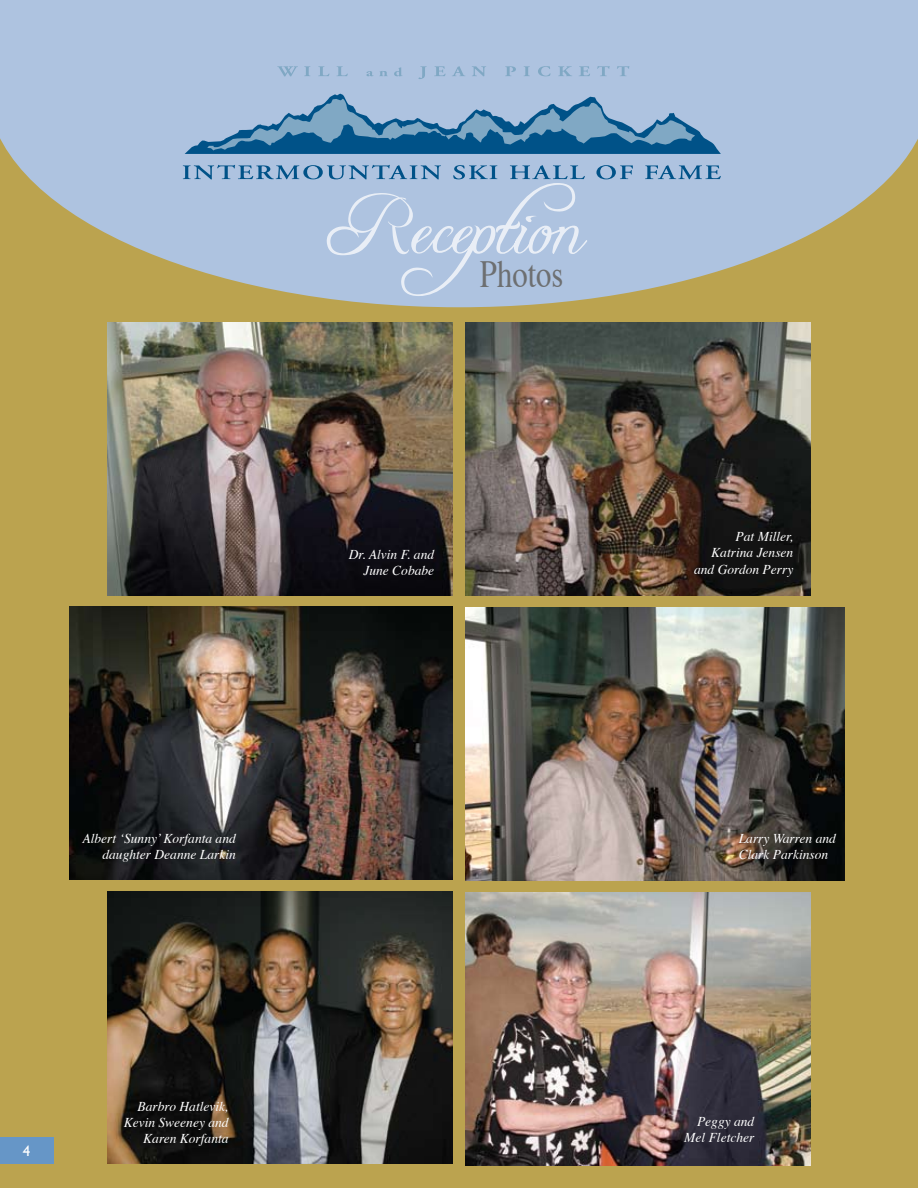
<style>
.page{position:relative;width:918px;height:1188px;background:#fff}
.page>*{position:absolute;margin:0;border:0;box-sizing:border-box;transform-origin:0 0}
.t1{font:38.4px "Times";color:#6d6f71;scale:.8 1}
.t2{font:15px "Gill Sans";color:#fff}
.t3{font:italic 13.5px/16.2px "Times";color:#fff;text-align:right}
</style>
<div class="page">
<div style="left:0;top:80px;width:918px;height:1108px;background:#bba34f"></div>
<div style="left:0;top:1137px;width:54px;height:27px;background:#6696c7"></div>
<svg style="left:0;top:0;width:918px;height:307px;fill:#aec3e0"></svg>
<svg style="left:185px;top:94px;width:536px;height:60px;background:#6795bb"></svg>
<svg style="left:596px;top:165px;width:37px;height:14px"></svg>
<svg style="left:645px;top:165px;width:76px;height:14px"></svg>
<svg style="left:277px;top:66px;width:21px;height:10px"></svg>
<svg style="left:304px;top:66px;width:6px;height:10px"></svg>
<svg style="left:318px;top:66px;width:11px;height:10px"></svg>
<svg style="left:336px;top:66px;width:12px;height:10px"></svg>
<svg style="left:366px;top:71px;width:22px;height:5px"></svg>
<svg style="left:394px;top:67px;width:8px;height:9px"></svg>
<svg style="left:418px;top:66px;width:9px;height:13px"></svg>
<svg style="left:434px;top:66px;width:12px;height:10px"></svg>
<svg style="left:452px;top:66px;width:13px;height:10px"></svg>
<svg style="left:472px;top:66px;width:14px;height:10px"></svg>
<svg style="left:505px;top:66px;width:11px;height:10px"></svg>
<svg style="left:524px;top:66px;width:6px;height:10px"></svg>
<svg style="left:538px;top:66px;width:13px;height:10px"></svg>
<svg style="left:558px;top:66px;width:14px;height:10px"></svg>
<svg style="left:579px;top:66px;width:11px;height:10px"></svg>
<svg style="left:597px;top:66px;width:13px;height:10px"></svg>
<svg style="left:617px;top:66px;width:12px;height:10px"></svg>
<img style="left:466px;top:322px;width:345px;height:273px">
<img style="left:107px;top:322px;width:345px;height:273px">
<img style="left:466px;top:608px;width:378px;height:272px">
<img style="left:69px;top:607px;width:383px;height:272px">
<img style="left:466px;top:892px;width:345px;height:273px">
<img style="left:107px;top:891px;width:345px;height:273px">
<svg style="left:183px;top:165px;width:404px;height:131px;background:#acc1da"></svg>
<p class="t3" style="left:83px;top:829px;width:155px">Albert ‘Sunny’ Korfanta and daughter Deanne Larkin</p>
<p class="t2" style="left:23px;top:1142px;width:9px">4</p>
<p class="t3" style="left:124px;top:1097px;width:106px">Barbro Hatlevik,<br>Kevin Sweeney and<br>Karen Korfanta</p>
<h1 class="t1" style="left:480px;top:238px;width:106px">Photos</h1>
<p class="t3" style="left:349px;top:545px;width:87px">Dr. Alvin F. and<br>June Cobabe</p>
<p class="t3" style="left:694px;top:528px;width:101px">Pat Miller,<br>Katrina Jensen and Gordon Perry</p>
<p class="t3" style="left:739px;top:829px;width:99px;text-align:left">Larry Warren and<br>Clark Parkinson</p>
<p class="t3" style="left:684px;top:1113px;width:72px">Peggy and<br>Mel Fletcher</p>
</div>
